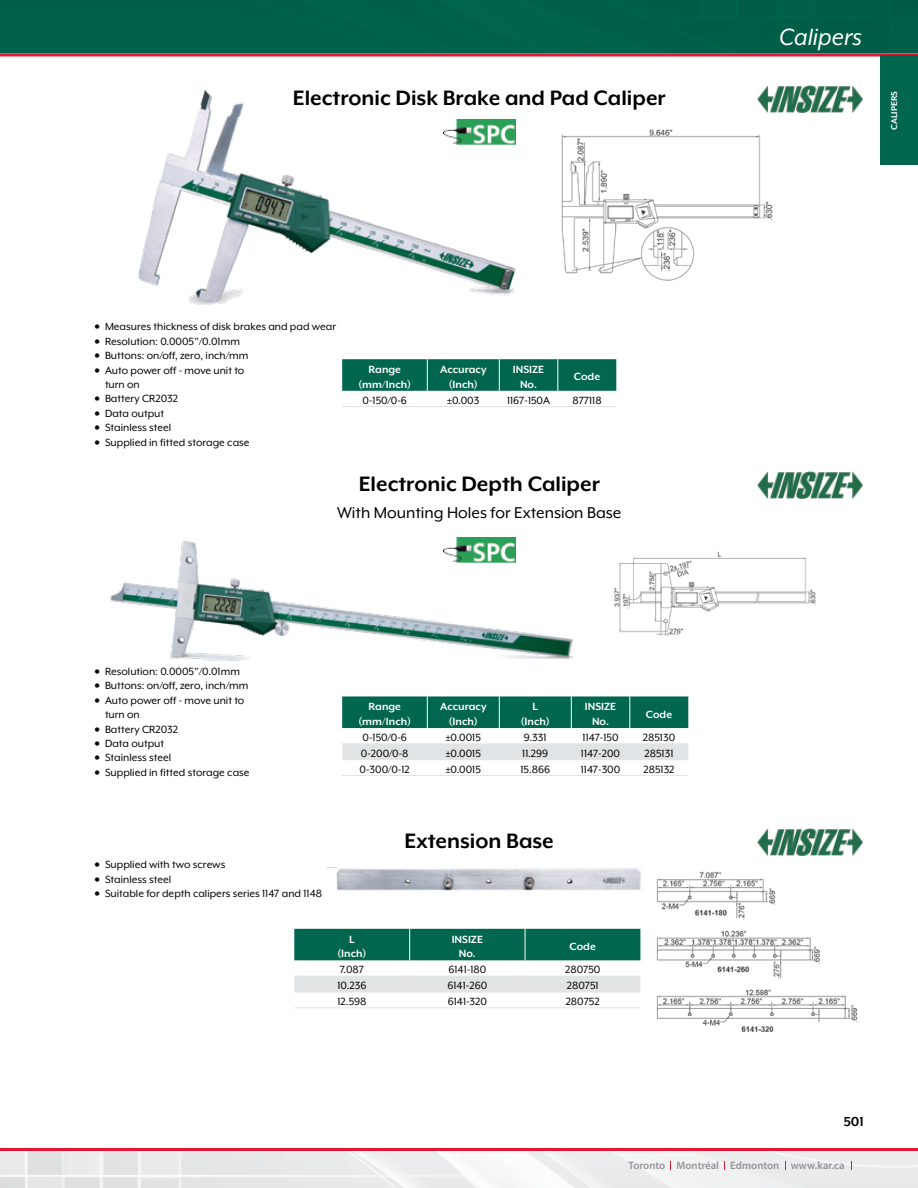
<style>
.page{position:relative;width:918px;height:1188px;background:#fff}
.page>*{position:absolute;margin:0;border:0;box-sizing:border-box;transform-origin:0 0}
.t1{font:italic 27px "Mr Eaves XL Mod OT";color:#fff}
.t2{font:700 24px "Mr Eaves XL Mod OT";color:#000}
.t3{font:18px "Mr Eaves XL Mod OT";color:#000}
.t4{font:700 15px "Mr Eaves XL Mod OT";color:#000}
.t5{font:12px/14.4px "Mr Eaves XL Mod OT";color:#000}
.t6{font:700 12px/14.4px "Mr Eaves XL Mod OT";color:#fff;text-align:center}
.t7{font:600 10.8px "Myriad Pro";color:#939598}
.t8{font:700 9.75px "Mr Eaves XL Mod OT";color:#fff}
</style>
<div class="page">
<img style="left:0;top:56px;width:918px;height:1132px">
<div style="left:828px;top:1114px;width:36px;height:20px;background:#fff"></div>
<hr style="left:0;top:1148px;width:918px;height:2px;background:#e31837">
<hr style="left:0;top:53px;width:918px;height:3px;background:#e31837">
<div style="left:880px;top:56px;width:38px;height:109px;background:#00674e"></div>
<div style="left:0;top:0;width:918px;height:53px;background:#00674e"></div>
<img style="left:94px;top:529px;width:494px;height:149px">
<img style="left:110px;top:79px;width:428px;height:239px">
<img style="left:443px;top:120px;width:72px;height:25px">
<svg style="left:342px;top:359px;width:274px;height:32px;background:#046950"></svg>
<hr style="left:427px;top:359px;width:1px;height:32px;background:#fff">
<hr style="left:499px;top:359px;width:1px;height:32px;background:#fff">
<hr style="left:557px;top:359px;width:1px;height:32px;background:#fff">
<hr style="left:342px;top:406px;width:85px;height:1px;background:#e2e3e4">
<hr style="left:427px;top:406px;width:72px;height:1px;background:#e2e3e4">
<hr style="left:499px;top:406px;width:59px;height:1px;background:#e2e3e4">
<hr style="left:558px;top:406px;width:58px;height:1px;background:#e2e3e4">
<img style="left:545px;top:128px;width:243px;height:153px">
<img style="left:443px;top:538px;width:72px;height:25px">
<div style="left:342px;top:696px;width:346px;height:32px;background:#00674e"></div>
<div style="left:342px;top:744px;width:346px;height:15px;background:#e2e3e4"></div>
<hr style="left:427px;top:696px;width:1px;height:32px;background:#fff">
<hr style="left:499px;top:696px;width:1px;height:32px;background:#fff">
<hr style="left:571px;top:696px;width:1px;height:32px;background:#fff">
<hr style="left:629px;top:696px;width:1px;height:32px;background:#fff">
<hr style="left:342px;top:743px;width:85px;height:1px;background:#e2e3e4">
<hr style="left:427px;top:743px;width:72px;height:1px;background:#e2e3e4">
<hr style="left:499px;top:743px;width:72px;height:1px;background:#e2e3e4">
<hr style="left:571px;top:743px;width:59px;height:1px;background:#e2e3e4">
<hr style="left:630px;top:743px;width:58px;height:1px;background:#e2e3e4">
<hr style="left:342px;top:759px;width:85px;height:1px;background:#e2e3e4">
<hr style="left:427px;top:759px;width:72px;height:1px;background:#e2e3e4">
<hr style="left:499px;top:759px;width:72px;height:1px;background:#e2e3e4">
<hr style="left:571px;top:759px;width:59px;height:1px;background:#e2e3e4">
<hr style="left:630px;top:759px;width:58px;height:1px;background:#e2e3e4">
<hr style="left:342px;top:775px;width:85px;height:1px;background:#e2e3e4">
<hr style="left:427px;top:775px;width:72px;height:1px;background:#e2e3e4">
<hr style="left:499px;top:775px;width:72px;height:1px;background:#e2e3e4">
<hr style="left:571px;top:775px;width:59px;height:1px;background:#e2e3e4">
<hr style="left:630px;top:775px;width:58px;height:1px;background:#e2e3e4">
<img style="left:614px;top:550px;width:202px;height:88px">
<img style="left:326px;top:867px;width:319px;height:24px">
<div style="left:294px;top:929px;width:346px;height:31px;background:#00674e"></div>
<div style="left:294px;top:977px;width:346px;height:15px;background:#e2e3e4"></div>
<hr style="left:409px;top:929px;width:1px;height:31px;background:#fff">
<hr style="left:525px;top:929px;width:1px;height:31px;background:#fff">
<hr style="left:294px;top:976px;width:116px;height:1px;background:#e2e3e4">
<hr style="left:410px;top:976px;width:115px;height:1px;background:#e2e3e4">
<hr style="left:525px;top:976px;width:115px;height:1px;background:#e2e3e4">
<hr style="left:294px;top:992px;width:116px;height:1px;background:#e2e3e4">
<hr style="left:410px;top:992px;width:115px;height:1px;background:#e2e3e4">
<hr style="left:525px;top:992px;width:115px;height:1px;background:#e2e3e4">
<hr style="left:294px;top:1007px;width:116px;height:1px;background:#e2e3e4">
<hr style="left:410px;top:1007px;width:115px;height:1px;background:#e2e3e4">
<hr style="left:525px;top:1007px;width:115px;height:1px;background:#e2e3e4">
<img style="left:756px;top:85px;width:108px;height:27px">
<img style="left:756px;top:472px;width:108px;height:27px">
<img style="left:756px;top:829px;width:108px;height:27px">
<img style="left:651px;top:867px;width:213px;height:172px">
<h2 class="t2" style="left:293px;top:84px;width:374px">Electronic Disk Brake and Pad Caliper</h2>
<h1 class="t1" style="left:779px;top:23px;width:84px">Calipers</h1>
<p class="t8" style="left:889px;top:130px;width:40px;rotate:-90deg">CALIPERS</p>
<p class="t5" style="left:94px;top:319px;width:243px">• Measures thickness of disk brakes and pad wear</p>
<p class="t5" style="left:94px;top:334px;width:147px">• Resolution: 0.0005”/0.01mm</p>
<p class="t5" style="left:94px;top:348px;width:156px">• Buttons: on/off, zero, inch/mm</p>
<p class="t5" style="left:105px;top:363px;width:141px;text-indent:-10px">• Auto power off - move unit to turn on</p>
<p class="t5" style="left:94px;top:391px;width:85px">• Battery CR2032</p>
<p class="t5" style="left:94px;top:406px;width:71px">• Data output</p>
<p class="t5" style="left:94px;top:420px;width:78px">• Stainless steel</p>
<p class="t5" style="left:94px;top:435px;width:157px">• Supplied in fitted storage case</p>
<p class="t6" style="left:358px;top:362px;width:54px">Range (mm/Inch)</p>
<p class="t6" style="left:440px;top:362px;width:48px">Accuracy (Inch)</p>
<p class="t6" style="left:513px;top:362px;width:33px">INSIZE<br>No.</p>
<p class="t6" style="left:574px;top:369px;width:28px">Code</p>
<p class="t5" style="left:363px;top:393px;width:46px">0-150/0-6</p>
<p class="t5" style="left:447px;top:393px;width:34px">±0.003</p>
<p class="t5" style="left:507px;top:393px;width:45px">1167-150A</p>
<p class="t5" style="left:572px;top:393px;width:31px">877118</p>
<h2 class="t2" style="left:359px;top:470px;width:243px">Electronic Depth Caliper</h2>
<h3 class="t3" style="left:337px;top:503px;width:286px">With Mounting Holes for Extension Base</h3>
<p class="t5" style="left:94px;top:664px;width:147px">• Resolution: 0.0005”/0.01mm</p>
<p class="t5" style="left:94px;top:679px;width:156px">• Buttons: on/off, zero, inch/mm</p>
<p class="t5" style="left:105px;top:693px;width:141px;text-indent:-10px">• Auto power off - move unit to turn on</p>
<p class="t5" style="left:94px;top:722px;width:85px">• Battery CR2032</p>
<p class="t5" style="left:94px;top:736px;width:71px">• Data output</p>
<p class="t5" style="left:94px;top:751px;width:78px">• Stainless steel</p>
<p class="t5" style="left:94px;top:765px;width:157px">• Supplied in fitted storage case</p>
<p class="t6" style="left:358px;top:699px;width:54px">Range (mm/Inch)</p>
<p class="t6" style="left:440px;top:699px;width:48px">Accuracy (Inch)</p>
<p class="t6" style="left:521px;top:699px;width:31px">L (Inch)</p>
<p class="t6" style="left:585px;top:699px;width:33px">INSIZE<br>No.</p>
<p class="t6" style="left:646px;top:707px;width:28px">Code</p>
<p class="t5" style="left:363px;top:730px;width:46px">0-150/0-6</p>
<p class="t5" style="left:446px;top:730px;width:37px">±0.0015</p>
<p class="t5" style="left:524px;top:730px;width:24px">9.331</p>
<p class="t5" style="left:583px;top:730px;width:37px">1147-150</p>
<p class="t5" style="left:643px;top:730px;width:34px">285130</p>
<p class="t5" style="left:361px;top:746px;width:49px">0-200/0-8</p>
<p class="t5" style="left:446px;top:746px;width:37px">±0.0015</p>
<p class="t5" style="left:522px;top:746px;width:28px">11.299</p>
<p class="t5" style="left:581px;top:746px;width:41px">1147-200</p>
<p class="t5" style="left:645px;top:746px;width:30px">285131</p>
<p class="t5" style="left:360px;top:762px;width:52px">0-300/0-12</p>
<p class="t5" style="left:446px;top:762px;width:37px">±0.0015</p>
<p class="t5" style="left:520px;top:762px;width:31px">15.866</p>
<p class="t5" style="left:581px;top:762px;width:41px">1147-300</p>
<p class="t5" style="left:643px;top:762px;width:33px">285132</p>
<p class="t5" style="left:94px;top:857px;width:132px">• Supplied with two screws</p>
<p class="t5" style="left:94px;top:872px;width:78px">• Stainless steel</p>
<p class="t5" style="left:94px;top:886px;width:229px">• Suitable for depth calipers series 1147 and 1148</p>
<h2 class="t2" style="left:405px;top:827px;width:151px">Extension Base</h2>
<p class="t6" style="left:337px;top:932px;width:31px">L (Inch)</p>
<p class="t6" style="left:452px;top:932px;width:33px">INSIZE<br>No.</p>
<p class="t6" style="left:570px;top:939px;width:28px">Code</p>
<p class="t5" style="left:340px;top:962px;width:26px">7.087</p>
<p class="t5" style="left:448px;top:962px;width:39px">6141-180</p>
<p class="t5" style="left:565px;top:962px;width:37px">280750</p>
<p class="t5" style="left:337px;top:978px;width:31px">10.236</p>
<p class="t5" style="left:447px;top:978px;width:41px">6141-260</p>
<p class="t5" style="left:567px;top:978px;width:33px">280751</p>
<p class="t5" style="left:337px;top:994px;width:31px">12.598</p>
<p class="t5" style="left:448px;top:994px;width:41px">6141-320</p>
<p class="t5" style="left:566px;top:994px;width:36px">280752</p>
<p class="t4" style="left:844px;top:1113px;width:22px">501</p>
<p class="t7" style="left:629px;top:1158px;width:218px">Toronto Montréal Edmonton www.kar.ca</p>
</div>
